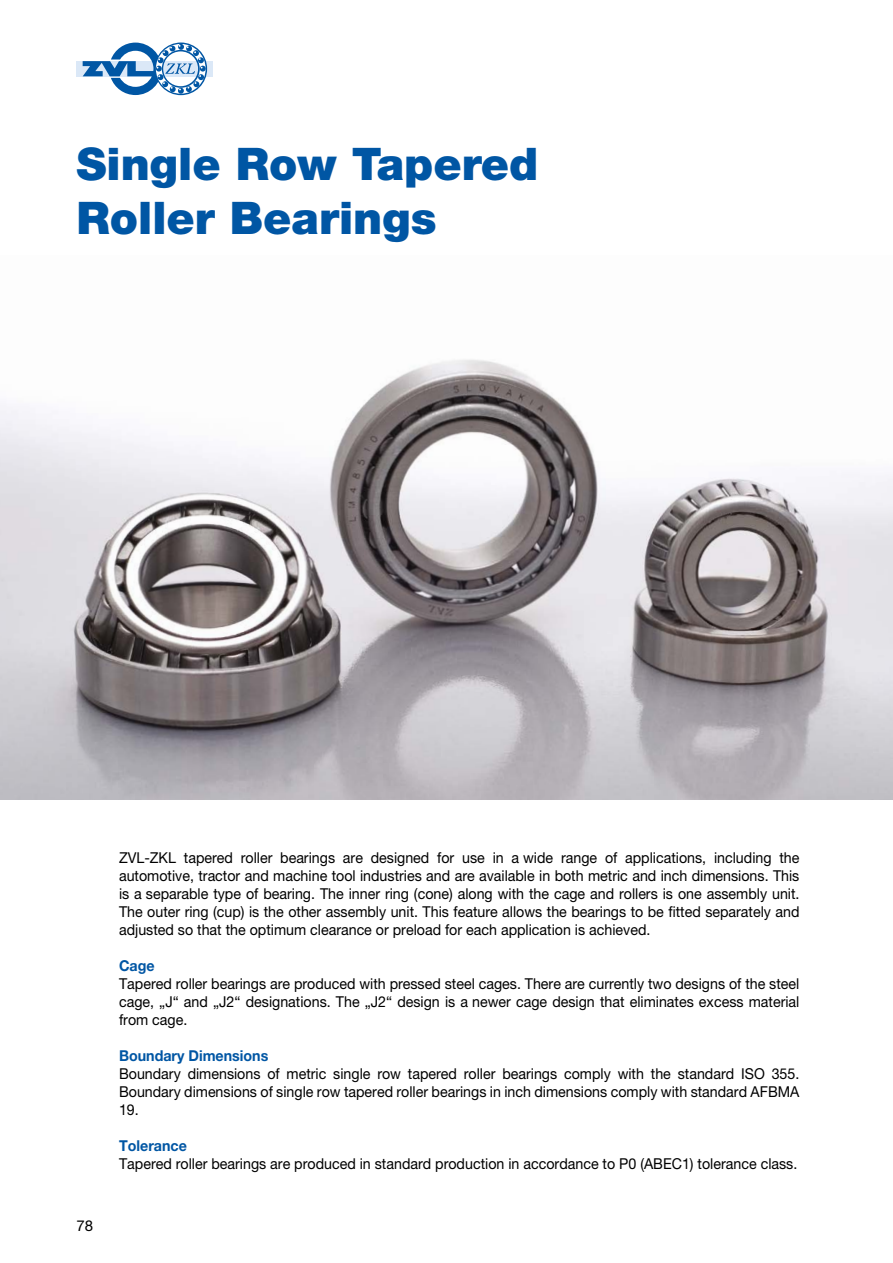
<style>
.page{position:relative;width:893px;height:1263px;background:#fff}
.page>*{position:absolute;margin:0;border:0;box-sizing:border-box;transform-origin:0 0}
.t1{font:900 45px/54px "Helvetica Neue LT Pro";color:#0056a4}
.t2{font:15px/18px "Helvetica Neue LT Pro";color:#000;text-align:justify;scale:.95 1}
.t3{font:700 15px "Helvetica Neue LT Pro";color:#0056a4;scale:.95 1}
.t4{font:15px "Helvetica Neue LT Pro";color:#000}
</style>
<div class="page">
<div style="left:77px;top:61px;width:136px;height:15px;background:#dbe8f7"></div>
<svg style="left:83px;top:43px;width:124px;height:52px"></svg>
<img style="left:0;top:359px;width:893px;height:440px">
<h1 class="t1" style="left:77px;top:137px;width:463px">Single Row Tapered<br>Roller Bearings</h1>
<p class="t4" style="left:77px;top:1217px;width:18px">78</p>
<p class="t2" style="left:119px;top:849px;width:718px">ZVL-ZKL tapered roller bearings are designed for use in a wide range of applications, including the automotive, tractor and machine tool industries and are available in both metric and inch dimensions. This is a separable type of bearing. The inner ring (cone) along with the cage and rollers is one assembly unit.<br>The outer ring (cup) is the other assembly unit. This feature allows the bearings to be fitted separately and adjusted so that the optimum clearance or preload for each application is achieved.</p>
<p class="t3" style="left:119px;top:957px;width:39px">Cage</p>
<p class="t2" style="left:119px;top:975px;width:718px">Tapered roller bearings are produced with pressed steel cages. There are currently two designs of the steel cage, „J“ and „J2“ designations. The „J2“ design is a newer cage design that eliminates excess material from cage.</p>
<p class="t3" style="left:119px;top:1047px;width:159px">Boundary Dimensions</p>
<p class="t2" style="left:119px;top:1065px;width:718px">Boundary dimensions of metric single row tapered roller bearings comply with the standard ISO 355.<br>Boundary dimensions of single row tapered roller bearings in inch dimensions comply with standard AFBMA 19.</p>
<p class="t3" style="left:119px;top:1137px;width:73px">Tolerance</p>
<p class="t2" style="left:119px;top:1155px;width:715px">Tapered roller bearings are produced in standard production in accordance to P0 (ABEC1) tolerance class.</p>
</div>
